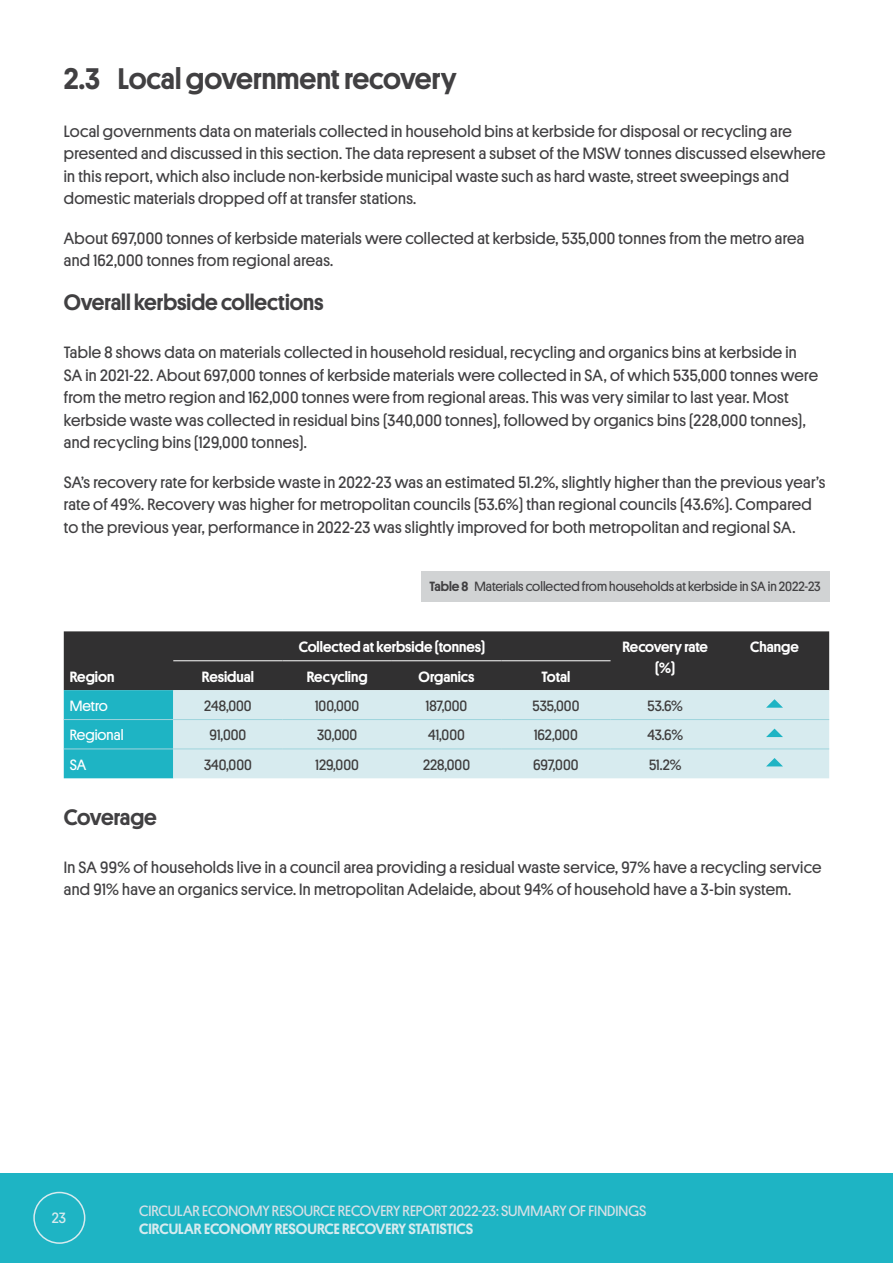
<style>
.page{position:relative;width:893px;height:1263px;background:#fff}
.page>*{position:absolute;margin:0;border:0;box-sizing:border-box;transform-origin:0 0}
.h2__in_TOC{font:500 30px "Platform";color:#414042}
.t1{font:500 22.5px "Platform";color:#414042}
.t2{font:500 22.5px "Platform";letter-spacing:-.02em;color:#414042}
.t3{font:16.5px/22.5px "Platform";letter-spacing:.02em;color:#414042}
.p__table_centre{font:15px "Platform";color:#3f3d3d}
.p__table_centre-2{font:500 15px "Platform";color:#fff}
.t4{font:15px "Platform";color:#d7e0e7}
.t5{font:500 15px "Platform";color:#d7ebef}
.p__table_centre-3{font:500 15px/21px "Platform";letter-spacing:-.02em;color:#fff;text-align:center}
.p__table_left_aligned{font:15px "Platform";color:#fff}
.p__table_left_aligned-2{font:500 15px "Platform";color:#fff}
.t6{font:15px "Platform";color:#d7ebef}
.c__table{font:13.5px "Platform";color:#414042}
.s1{font-weight:500}
</style>
<div class="page">
<div style="left:421px;top:572px;width:408px;height:30px;background:#d1d3d4"></div>
<div style="left:64px;top:631px;width:765px;height:59px;background:#313031"></div>
<div style="left:64px;top:690px;width:109px;height:88px;background:#1eb4c4"></div>
<div style="left:173px;top:690px;width:656px;height:88px;background:#d7ebef"></div>
<hr style="left:64px;top:719px;width:109px;height:1px;background:#9fd4dd">
<hr style="left:173px;top:719px;width:110px;height:1px;background:#9fd4dd">
<hr style="left:283px;top:719px;width:109px;height:1px;background:#9fd4dd">
<hr style="left:392px;top:719px;width:109px;height:1px;background:#9fd4dd">
<hr style="left:501px;top:719px;width:110px;height:1px;background:#9fd4dd">
<hr style="left:611px;top:719px;width:109px;height:1px;background:#9fd4dd">
<hr style="left:64px;top:748px;width:109px;height:1px;background:#9fd4dd">
<hr style="left:173px;top:748px;width:110px;height:1px;background:#9fd4dd">
<hr style="left:283px;top:748px;width:109px;height:1px;background:#9fd4dd">
<hr style="left:392px;top:748px;width:109px;height:1px;background:#9fd4dd">
<hr style="left:501px;top:748px;width:110px;height:1px;background:#9fd4dd">
<hr style="left:611px;top:748px;width:109px;height:1px;background:#9fd4dd">
<hr style="left:173px;top:660px;width:110px;height:1px;background:#fff">
<hr style="left:283px;top:660px;width:109px;height:1px;background:#fff">
<hr style="left:392px;top:660px;width:109px;height:1px;background:#fff">
<hr style="left:501px;top:660px;width:110px;height:1px;background:#fff">
<hr style="left:720px;top:719px;width:109px;height:1px;background:#9fd4dd">
<hr style="left:720px;top:748px;width:109px;height:1px;background:#9fd4dd">
<svg style="left:766px;top:699px;width:17px;height:9px"></svg>
<svg style="left:766px;top:729px;width:17px;height:8px"></svg>
<svg style="left:766px;top:758px;width:17px;height:8px"></svg>
<div style="left:0;top:1174px;width:893px;height:89px;background:#1eb4c4"></div>
<div style="left:33px;top:1192px;width:52px;height:52px;border:2px solid #d7ebef;border-radius:50%"></div>
<p class="h2__in_TOC" style="left:64px;top:56px;width:394px">2.3 Local government recovery</p>
<p class="t3" style="left:64px;top:119px;width:763px">Local governments data on materials collected in household bins at kerbside for disposal or recycling are presented and discussed in this section. The data represent a subset of the MSW tonnes discussed elsewhere in this report, which also include non-kerbside municipal waste such as hard waste, street sweepings and domestic materials dropped off at transfer stations.</p>
<p class="t3" style="left:64px;top:226px;width:742px">About 697,000 tonnes of kerbside materials were collected at kerbside, 535,000 tonnes from the metro area and 162,000 tonnes from regional areas.</p>
<p class="t1" style="left:64px;top:286px;width:261px">Overall kerbside collections</p>
<p class="t3" style="left:64px;top:340px;width:756px">Table 8 shows data on materials collected in household residual, recycling and organics bins at kerbside in SA in 2021-22. About 697,000 tonnes of kerbside materials were collected in SA, of which 535,000 tonnes were from the metro region and 162,000 tonnes were from regional areas. This was very similar to last year. Most kerbside waste was collected in residual bins (340,000 tonnes), followed by organics bins (228,000 tonnes), and recycling bins (129,000 tonnes).</p>
<p class="t3" style="left:64px;top:470px;width:763px">SA’s recovery rate for kerbside waste in 2022-23 was an estimated 51.2%, slightly higher than the previous year’s rate of 49%. Recovery was higher for metropolitan councils (53.6%) than regional councils (43.6%). Compared to the previous year, performance in 2022-23 was slightly improved for both metropolitan and regional SA.</p>
<p class="c__table" style="left:429px;top:577px;width:393px"><span class="s1">Table 8</span> Materials collected from households at kerbside in SA in 2022-23</p>
<p class="p__table_centre-2" style="left:299px;top:636px;width:188px">Collected at kerbside (tonnes)</p>
<p class="p__table_centre-3" style="left:622px;top:636px;width:87px">Recovery rate (%)</p>
<p class="p__table_centre-2" style="left:750px;top:636px;width:50px">Change</p>
<p class="p__table_left_aligned-2" style="left:70px;top:665px;width:46px">Region</p>
<p class="p__table_centre-2" style="left:202px;top:665px;width:54px">Residual</p>
<p class="p__table_centre-2" style="left:307px;top:665px;width:62px">Recycling</p>
<p class="p__table_centre-2" style="left:419px;top:665px;width:57px">Organics</p>
<p class="p__table_centre-2" style="left:541px;top:665px;width:30px">Total</p>
<p class="p__table_left_aligned" style="left:70px;top:695px;width:40px">Metro</p>
<p class="p__table_centre" style="left:204px;top:695px;width:49px">248,000</p>
<p class="p__table_centre" style="left:315px;top:695px;width:46px">100,000</p>
<p class="p__table_centre" style="left:426px;top:695px;width:43px">187,000</p>
<p class="p__table_centre" style="left:532px;top:695px;width:49px">535,000</p>
<p class="p__table_centre" style="left:647px;top:695px;width:37px">53.6%</p>
<p class="p__table_left_aligned" style="left:70px;top:724px;width:55px">Regional</p>
<p class="p__table_centre" style="left:210px;top:724px;width:38px">91,000</p>
<p class="p__table_centre" style="left:317px;top:724px;width:42px">30,000</p>
<p class="p__table_centre" style="left:428px;top:724px;width:38px">41,000</p>
<p class="p__table_centre" style="left:534px;top:724px;width:45px">162,000</p>
<p class="p__table_centre" style="left:647px;top:724px;width:37px">43.6%</p>
<p class="p__table_left_aligned" style="left:70px;top:754px;width:18px">SA</p>
<p class="p__table_centre" style="left:204px;top:754px;width:49px">340,000</p>
<p class="p__table_centre" style="left:316px;top:754px;width:45px">129,000</p>
<p class="p__table_centre" style="left:423px;top:754px;width:49px">228,000</p>
<p class="p__table_centre" style="left:533px;top:754px;width:47px">697,000</p>
<p class="p__table_centre" style="left:649px;top:754px;width:34px">51.2%</p>
<p class="t2" style="left:64px;top:801px;width:95px">Coverage</p>
<p class="t3" style="left:64px;top:855px;width:759px">In SA 99% of households live in a council area providing a residual waste service, 97% have a recycling service and 91% have an organics service. In metropolitan Adelaide, about 94% of household have a 3-bin system.</p>
<p class="t6" style="left:52px;top:1206px;width:16px">23</p>
<p class="t4" style="left:139px;top:1200px;width:509px">CIRCULAR ECONOMY RESOURCE RECOVERY REPORT 2022-23: SUMMARY OF FINDINGS</p>
<p class="t5" style="left:139px;top:1218px;width:145px">Circular economy reso</p>
<p class="t5" style="left:307px;top:1218px;width:44px">urce recover</p>
<p class="t5" style="left:399px;top:1218px;width:18px">y statistics</p>
</div>
